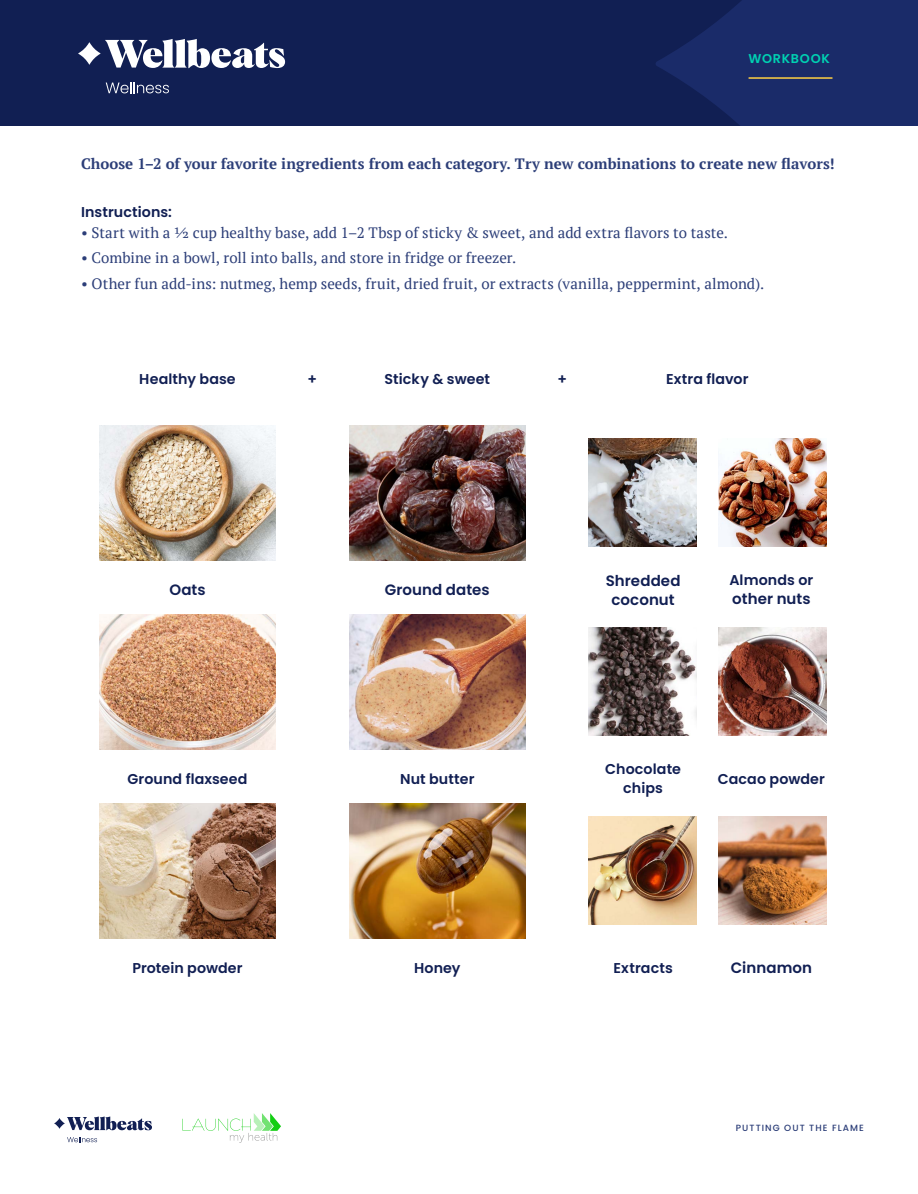
<style>
.page{position:relative;width:918px;height:1194px;background:#fff}
.page>*{position:absolute;margin:0;border:0;box-sizing:border-box;transform-origin:0 0}
.t1{font:15px "PT Serif";letter-spacing:.005em;color:#2c3e78}
.t2{font:700 15px "PT Serif";color:#2c3e78}
.t3{font:600 15px/18.8px "Poppins";letter-spacing:.005em;color:#111f53;text-align:center}
.t4{font:600 14.25px/18.8px "Poppins";letter-spacing:.01em;color:#111f53;text-align:center}
.t5{font:600 12.75px "Poppins";letter-spacing:.06em;color:#00d1b2}
.t6{font:500 9px "Poppins";letter-spacing:.12em;color:#2c3e78}
</style>
<div class="page">
<div style="left:0;top:0;width:918px;height:125px;background:#111f53"></div>
<svg style="left:656px;top:0;width:262px;height:125px"></svg>
<hr style="left:749px;top:77px;width:83px;height:2px;background:#ffd043">
<svg style="left:78px;top:42px;width:22px;height:23px"></svg>
<svg style="left:105px;top:39px;width:180px;height:29px"></svg>
<svg style="left:106px;top:82px;width:63px;height:11px"></svg>
<svg style="left:54px;top:1118px;width:11px;height:11px"></svg>
<svg style="left:67px;top:1117px;width:85px;height:13px"></svg>
<svg style="left:67px;top:1137px;width:30px;height:5px"></svg>
<svg style="left:183px;top:1114px;width:98px;height:28px"></svg>
<img style="left:100px;top:425px;width:175px;height:135px">
<img style="left:350px;top:425px;width:175px;height:135px">
<img style="left:588px;top:439px;width:108px;height:108px">
<img style="left:588px;top:628px;width:108px;height:108px">
<img style="left:588px;top:817px;width:108px;height:108px">
<img style="left:719px;top:439px;width:108px;height:108px">
<img style="left:719px;top:628px;width:108px;height:108px">
<img style="left:719px;top:817px;width:108px;height:108px">
<img style="left:100px;top:614px;width:175px;height:135px">
<img style="left:350px;top:614px;width:175px;height:135px">
<img style="left:100px;top:803px;width:175px;height:135px">
<img style="left:350px;top:803px;width:175px;height:135px">
<p class="t5" style="left:748px;top:51px;width:83px">WORKBOOK</p>
<p class="t2" style="left:81px;top:154px;width:755px">Choose 1–2 of your favorite ingredients from each category. Try new combinations to create new flavors!</p>
<p class="t4" style="left:81px;top:203px;width:92px">Instructions:</p>
<p class="t1" style="left:81px;top:223px;width:649px">• Start with a ½ cup healthy base, add 1–2 Tbsp of sticky &amp; sweet, and add extra flavors to taste.</p>
<p class="t1" style="left:81px;top:248px;width:437px">• Combine in a bowl, roll into balls, and store in fridge or freezer.</p>
<p class="t1" style="left:81px;top:274px;width:685px">• Other fun add-ins: nutmeg, hemp seeds, fruit, dried fruit, or extracts (vanilla, peppermint, almond).</p>
<p class="t4" style="left:139px;top:370px;width:98px">Healthy base</p>
<p class="t4" style="left:308px;top:370px;width:11px">+</p>
<p class="t4" style="left:385px;top:370px;width:107px">Sticky &amp; sweet</p>
<p class="t4" style="left:557px;top:370px;width:11px">+</p>
<p class="t4" style="left:666px;top:370px;width:84px">Extra flavor</p>
<p class="t3" style="left:169px;top:581px;width:38px">Oats</p>
<p class="t3" style="left:385px;top:581px;width:107px">Ground dates</p>
<p class="t3" style="left:606px;top:571px;width:76px">Shredded coconut</p>
<p class="t4" style="left:729px;top:571px;width:85px">Almonds or</p>
<p class="t3" style="left:732px;top:590px;width:80px">other nuts</p>
<p class="t4" style="left:127px;top:769px;width:122px">Ground flaxseed</p>
<p class="t4" style="left:400px;top:769px;width:76px">Nut butter</p>
<p class="t4" style="left:605px;top:760px;width:77px">Chocolate chips</p>
<p class="t4" style="left:718px;top:769px;width:109px">Cacao powder</p>
<p class="t4" style="left:132px;top:958px;width:112px">Protein powder</p>
<p class="t4" style="left:414px;top:958px;width:48px">Honey</p>
<p class="t4" style="left:614px;top:958px;width:61px">Extracts</p>
<p class="t3" style="left:731px;top:959px;width:83px">Cinnamon</p>
<p class="t6" style="left:736px;top:1123px;width:130px">PUTTING OUT THE FLAME</p>
</div>
